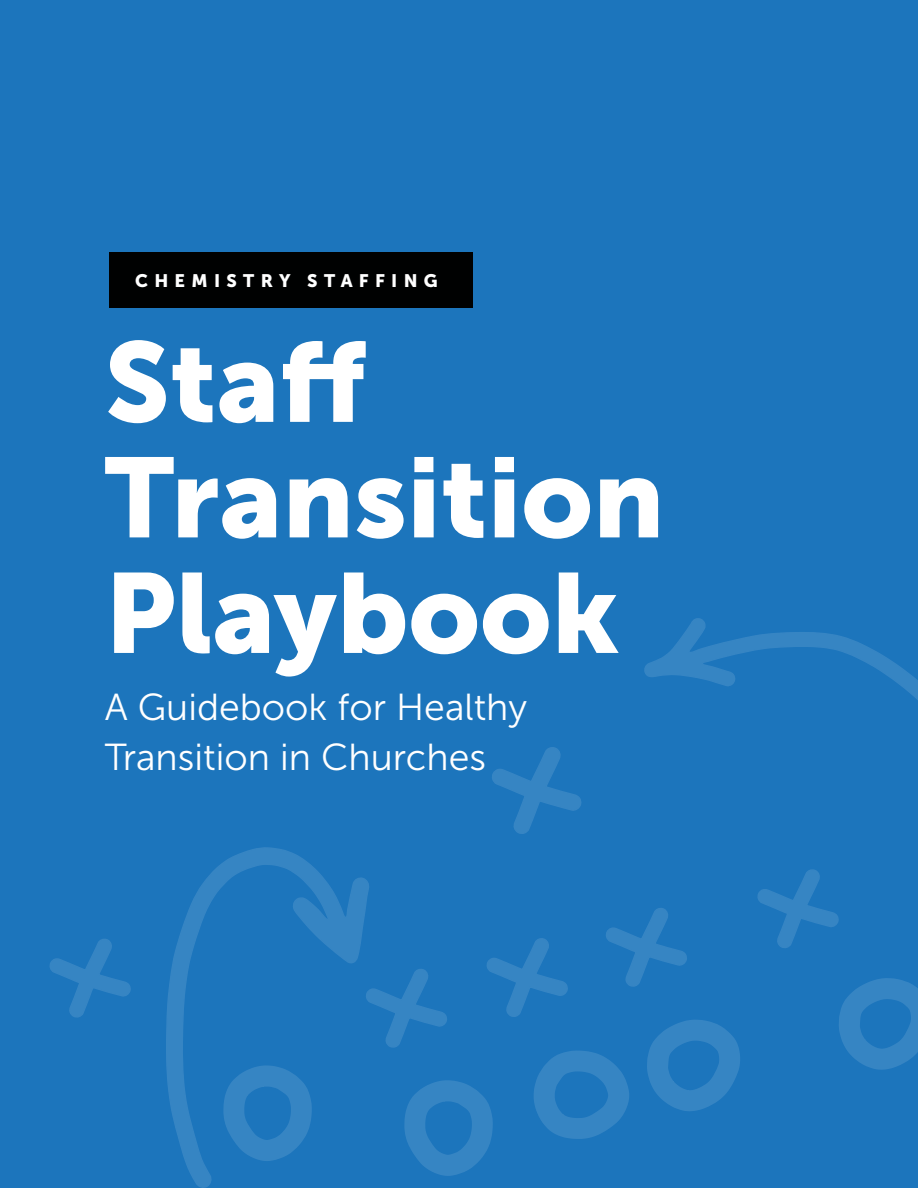
<style>
.page{position:relative;width:918px;height:1188px;background:#1c75bc}
.page>*{position:absolute;margin:0;border:0;box-sizing:border-box;transform-origin:0 0}
.t1{font:112.5px/115.5px "Museo Sans 900";color:#fff}
.t2{font:37.5px/49.5px "Museo Sans 300";color:#fff}
.t3{font:18px "Museo Sans 900";letter-spacing:.35em;color:#fff}
</style>
<div class="page">
<svg style="left:166px;top:847px;width:198px;height:341px"></svg>
<svg style="left:492px;top:747px;width:90px;height:87px"></svg>
<svg style="left:49px;top:939px;width:82px;height:79px"></svg>
<svg style="left:212px;top:1054px;width:111px;height:119px"></svg>
<svg style="left:364px;top:878px;width:554px;height:298px"></svg>
<svg style="left:644px;top:618px;width:274px;height:327px"></svg>
<div style="left:110px;top:252px;width:363px;height:56px;background:#000101"></div>
<p class="t3" style="left:135px;top:270px;width:304px">CHEMISTRY STAFFING</p>
<h1 class="t1" style="left:105px;top:324px;width:561px">Staff<br>Transition<br>Playbook</h1>
<p class="t2" style="left:105px;top:683px;width:424px">A Guidebook for Healthy<br>Transition in Churches</p>
</div>
